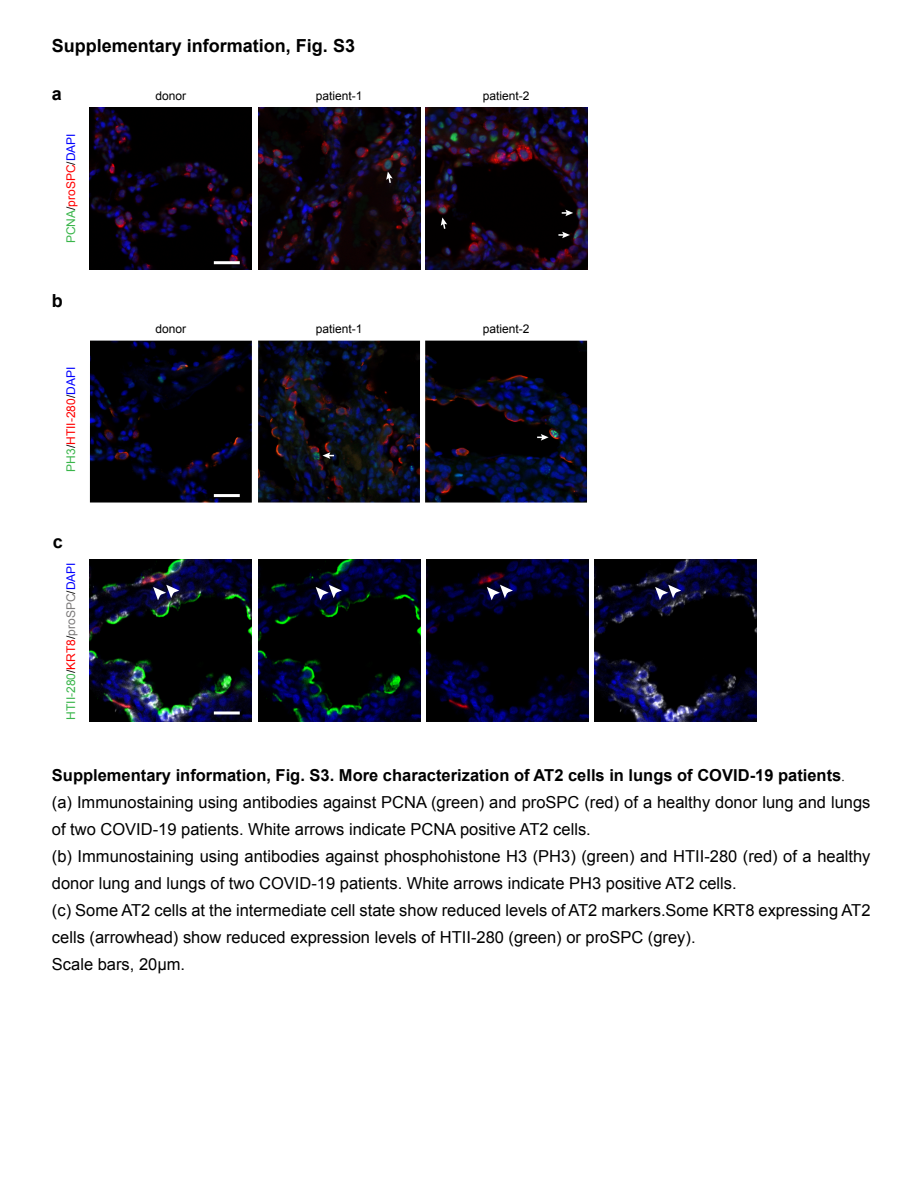
<style>
.page{position:relative;width:918px;height:1188px;background:#fff}
.page>*{position:absolute;margin:0;border:0;box-sizing:border-box;transform-origin:0 0}
.t1{font:700 18px "Arial";color:#000}
.t2{font:16.5px/27px "Arial";color:#000}
.t3{font:12px "Arial";color:#000}
.t4{font:12px "Arial";color:#f00}
.t5{font:12px "Arial";color:#39b54a}
.s1{color:#39b54a}
.s2{color:#000}
.s3{color:#00f}
.s4{color:#f00}
.s5{color:#7c7a7a}
.s6{font-weight:700}
.s7{font-family:"Adobe Song Std";font-weight:300}
</style>
<div class="page">
<img style="left:90px;top:560px;width:162px;height:162px">
<svg style="left:153px;top:585px;width:26px;height:15px"></svg>
<img style="left:258px;top:560px;width:162px;height:162px">
<svg style="left:316px;top:585px;width:26px;height:15px"></svg>
<img style="left:426px;top:560px;width:162px;height:162px">
<svg style="left:487px;top:585px;width:26px;height:15px"></svg>
<img style="left:595px;top:560px;width:162px;height:162px">
<svg style="left:655px;top:585px;width:26px;height:15px"></svg>
<hr style="left:214px;top:711px;width:26px;height:3px;background:#fff">
<img style="left:90px;top:107px;width:162px;height:162px">
<img style="left:258px;top:107px;width:162px;height:162px">
<img style="left:425px;top:107px;width:162px;height:162px">
<svg style="left:386px;top:172px;width:7px;height:13px"></svg>
<svg style="left:441px;top:217px;width:6px;height:13px"></svg>
<svg style="left:562px;top:210px;width:11px;height:6px"></svg>
<svg style="left:558px;top:232px;width:12px;height:6px"></svg>
<img style="left:90px;top:341px;width:162px;height:162px">
<img style="left:425px;top:341px;width:162px;height:162px">
<img style="left:258px;top:341px;width:162px;height:162px">
<svg style="left:323px;top:452px;width:11px;height:7px"></svg>
<svg style="left:537px;top:434px;width:12px;height:7px"></svg>
<hr style="left:214px;top:261px;width:26px;height:3px;background:#fff">
<hr style="left:214px;top:494px;width:26px;height:3px;background:#fff">
<p class="t1" style="left:52px;top:36px;width:305px">Supplementary information, Fig. S3</p>
<p class="t1" style="left:52px;top:83px;width:12px">a</p>
<p class="t4" style="left:64px;top:243px;width:112px;rotate:-90deg"><span class="s1">PCNA</span><span class="s2">/</span>proSPC<span class="s2">/</span><span class="s3">DAPI</span></p>
<p class="t1" style="left:52px;top:291px;width:12px">b</p>
<p class="t4" style="left:64px;top:472px;width:106px;rotate:-90deg"><span class="s1">PH3</span><span class="s2">/</span>HTII-280<span class="s2">/</span><span class="s3">DAPI</span></p>
<p class="t1" style="left:53px;top:531px;width:12px">c</p>
<p class="t5" style="left:64px;top:720px;width:159px;rotate:-90deg">HTII-280<span class="s2">/</span><span class="s4">KRT8</span><span class="s2">/</span><span class="s5">proSPC</span><span class="s2">/</span><span class="s3">DAPI</span></p>
<p class="t3" style="left:155px;top:89px;width:32px">donor</p>
<p class="t3" style="left:316px;top:89px;width:48px">patient-1</p>
<p class="t3" style="left:483px;top:89px;width:48px">patient-2</p>
<p class="t3" style="left:155px;top:322px;width:32px">donor</p>
<p class="t3" style="left:316px;top:322px;width:48px">patient-1</p>
<p class="t3" style="left:483px;top:322px;width:48px">patient-2</p>
<p class="t2" style="left:52px;top:762px;width:820px"><span class="s6">Supplementary information, Fig. S3. More characterization of AT2 cells in lungs of COVID-19 patients</span><span class="s7">.<br></span>(a) Immunostaining using antibodies against PCNA (green) and proSPC (red) of a healthy donor lung and lungs of two COVID-19 patients. White arrows indicate PCNA positive AT2 cells.<br>(b) Immunostaining using antibodies against phosphohistone H3 (PH3) (green) and HTII-280 (red) of a healthy donor lung and lungs of two COVID-19 patients. White arrows indicate PH3 positive AT2 cells.<br>(c) Some AT2 cells at the intermediate cell state show reduced levels of AT2 markers.Some KRT8 expressing AT2 cells (arrowhead) show reduced expression levels of HTII-280 (green) or proSPC (grey).<br>Scale bars, 20µm.</p>
</div>
